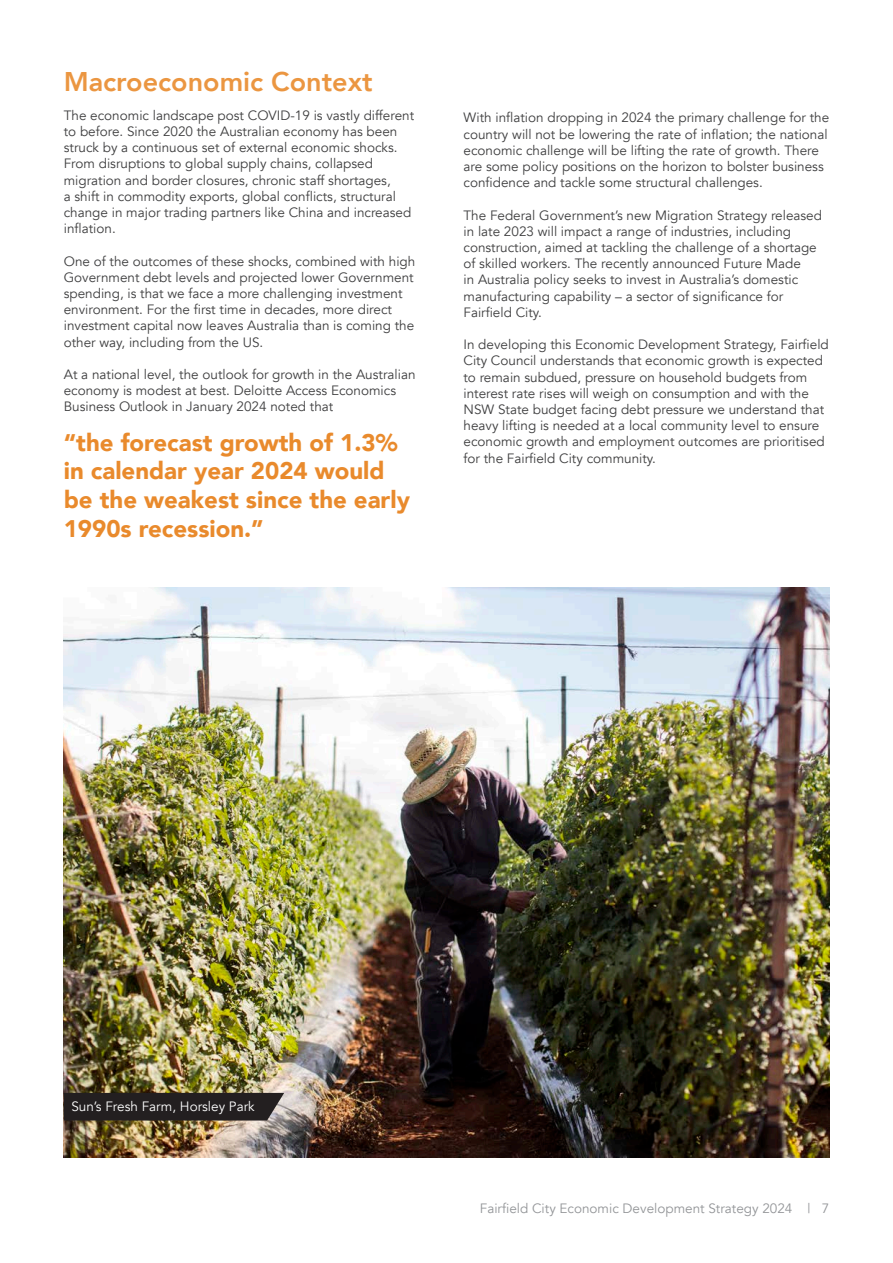
<style>
.page{position:relative;width:893px;height:1263px;background:#fff}
.page>*{position:absolute;margin:0;border:0;box-sizing:border-box;transform-origin:0 0}
.Subheading{font:800 27px "Avenir";color:#eb9641}
.t1{font:900 24px/28.8px "Avenir";color:#e98a2c}
.t2{font:13.5px/16.2px "Avenir";color:#3e3e3f}
.t3{font:13.5px "Avenir";color:#939598}
.t4{font:13.5px "Avenir";color:#fff}
</style>
<div class="page">
<img style="left:64px;top:588px;width:765px;height:569px">
<div style="left:64px;top:1093px;width:220px;height:27px;background:#231f20"></div>
<p class="Subheading" style="left:64px;top:60px;width:310px">Macroeconomic Context</p>
<p class="t2" style="left:64px;top:107px;width:352px">The economic landscape post COVID-19 is vastly different to before. Since 2020 the Australian economy has been struck by a continuous set of external economic shocks.<br>From disruptions to global supply chains, collapsed migration and border closures, chronic staff shortages,<br>a shift in commodity exports, global conflicts, structural change in major trading partners like China and increased inflation.</p>
<p class="t2" style="left:64px;top:253px;width:353px">One of the outcomes of these shocks, combined with high Government debt levels and projected lower Government spending, is that we face a more challenging investment environment. For the first time in decades, more direct investment capital now leaves Australia than is coming the other way, including from the US.</p>
<p class="t2" style="left:64px;top:366px;width:353px">At a national level, the outlook for growth in the Australian economy is modest at best. Deloitte Access Economics<br>Business Outlook in January 2024 noted that</p>
<p class="t1" style="left:64px;top:427px;width:348px">“the forecast growth of 1.3% in calendar year 2024 would be the weakest since the early<br>1990s recession.”</p>
<p class="t2" style="left:463px;top:110px;width:367px">With inflation dropping in 2024 the primary challenge for the country will not be lowering the rate of inflation; the national economic challenge will be lifting the rate of growth. There are some policy positions on the horizon to bolster business confidence and tackle some structural challenges.</p>
<p class="t2" style="left:463px;top:207px;width:360px">The Federal Government’s new Migration Strategy released in late 2023 will impact a range of industries, including construction, aimed at tackling the challenge of a shortage of skilled workers. The recently announced Future Made<br>in Australia policy seeks to invest in Australia’s domestic manufacturing capability – a sector of significance for Fairfield City.</p>
<p class="t2" style="left:463px;top:337px;width:367px">In developing this Economic Development Strategy, Fairfield City Council understands that economic growth is expected to remain subdued, pressure on household budgets from interest rate rises will weigh on consumption and with the NSW State budget facing debt pressure we understand that heavy lifting is needed at a local community level to ensure economic growth and employment outcomes are prioritised for the Fairfield City community.</p>
<p class="t4" style="left:71px;top:1098px;width:185px">Sun’s Fresh Farm, Horsley Park</p>
<p class="t3" style="left:480px;top:1200px;width:351px">Fairfield City Economic Development Strategy 2024 | 7</p>
</div>
